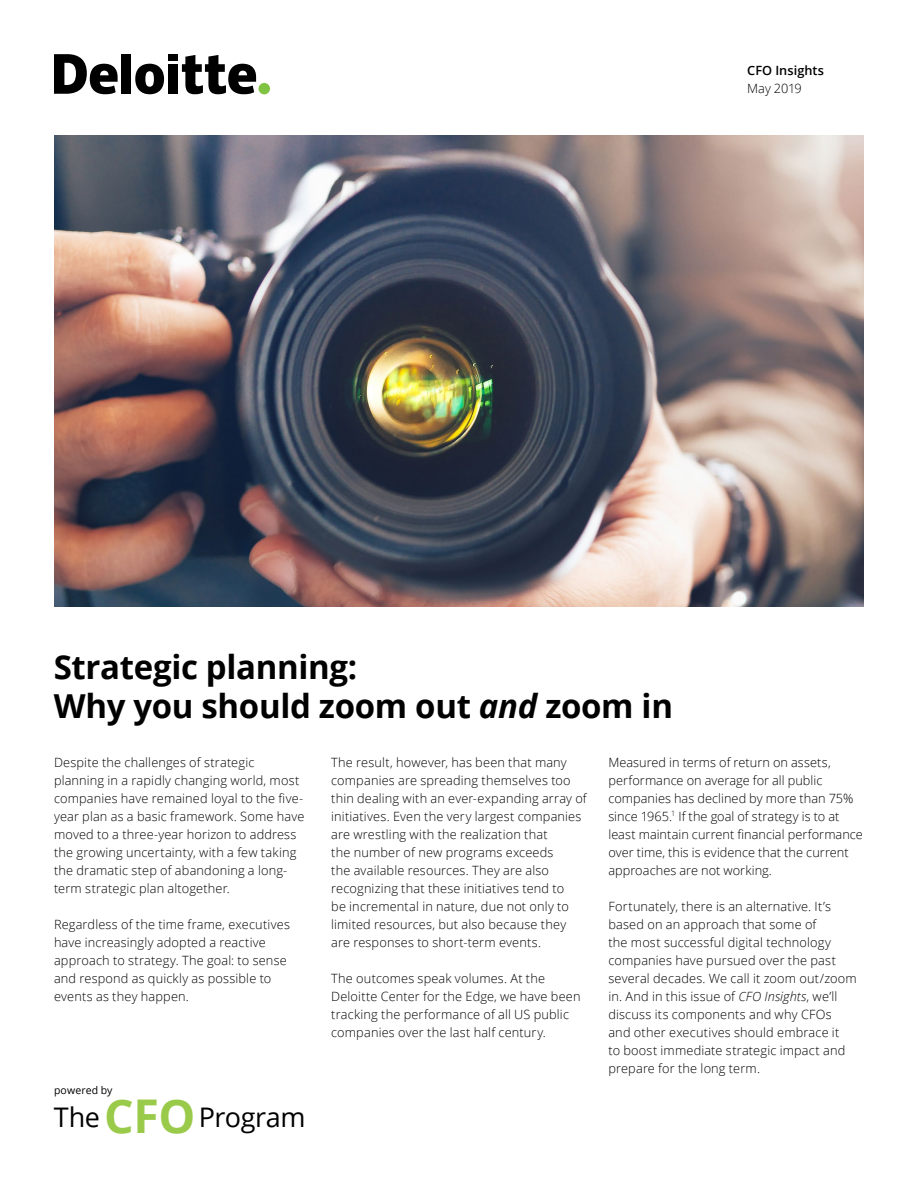
<style>
.page{position:relative;width:918px;height:1188px;background:#fff}
.page>*{position:absolute;margin:0;border:0;box-sizing:border-box;transform-origin:0 0}
.t1{font:700 33px/39px "Open Sans";letter-spacing:-.01em;color:#000}
.t2{font:27px "Open Sans";letter-spacing:-.015em;color:#000}
.t3{font:300 12.75px/18px "Open Sans";letter-spacing:.01em;color:#000}
.t4{font:600 12.75px "Open Sans";letter-spacing:.005em;color:#000}
.t5{font:10.5px "Open Sans";letter-spacing:.01em;color:#000}
.s1{font-style:italic}
.s2{font-weight:700;font-size:46.5px;color:#99ca49}
</style>
<div class="page">
<div style="left:259px;top:83px;width:11px;height:11px;background:#80c342;border-radius:50%"></div>
<div style="left:121px;top:54px;width:10px;height:40px;background:#000"></div>
<svg style="left:135px;top:64px;width:29px;height:30px"></svg>
<div style="left:168px;top:64px;width:10px;height:30px;background:#000"></div>
<div style="left:168px;top:54px;width:10px;height:7px;background:#000"></div>
<svg style="left:182px;top:55px;width:74px;height:39px"></svg>
<svg style="left:54px;top:54px;width:64px;height:40px"></svg>
<img style="left:54px;top:135px;width:810px;height:472px">
<p class="t4" style="left:747px;top:62px;width:78px">CFO Insights</p>
<p class="t3" style="left:747px;top:79px;width:56px">May 2019</p>
<h1 class="t1" style="left:54px;top:646px;width:621px">Strategic planning:<br>Why you should zoom out <span class="s1">and</span> zoom in</h1>
<p class="t3" style="left:54px;top:753px;width:252px">Despite the challenges of strategic planning in a rapidly changing world, most companies have remained loyal to the five&shy;year plan as a basic framework. Some have moved to a three-year horizon to address the growing uncertainty, with a few taking the dramatic step of abandoning a long&shy;term strategic plan altogether.</p>
<p class="t3" style="left:54px;top:915px;width:238px">Regardless of the time frame, executives have increasingly adopted a reactive approach to strategy. The goal: to sense and respond as quickly as possible to events as they happen.</p>
<p class="t3" style="left:608px;top:753px;width:256px">Measured in terms of return on assets, performance on average for all public companies has declined by more than 75% since 1965.<sup>1</sup> If the goal of strategy is to at least maintain current financial performance over time, this is evidence that the current approaches are not working.</p>
<p class="t3" style="left:608px;top:897px;width:250px">Fortunately, there is an alternative. It’s based on an approach that some of<br>the most successful digital technology companies have pursued over the past several decades. We call it zoom out/zoom in. And in this issue of <span class="s1">CFO Insights</span>, we’ll discuss its components and why CFOs and other executives should embrace it<br>to boost immediate strategic impact and prepare for the long term.</p>
<p class="t3" style="left:331px;top:753px;width:257px">The result, however, has been that many companies are spreading themselves too thin dealing with an ever-expanding array of initiatives. Even the very largest companies are wrestling with the realization that<br>the number of new programs exceeds<br>the available resources. They are also recognizing that these initiatives tend to<br>be incremental in nature, due not only to limited resources, but also because they are responses to short-term events.</p>
<p class="t3" style="left:331px;top:969px;width:251px">The outcomes speak volumes. At the Deloitte Center for the Edge, we have been tracking the performance of all US public companies over the last half century.</p>
<p class="t5" style="left:54px;top:1083px;width:60px">powered by</p>
<h2 class="t2" style="left:54px;top:1099px;width:253px">The <span class="s2">CFO</span>Program</h2>
</div>
